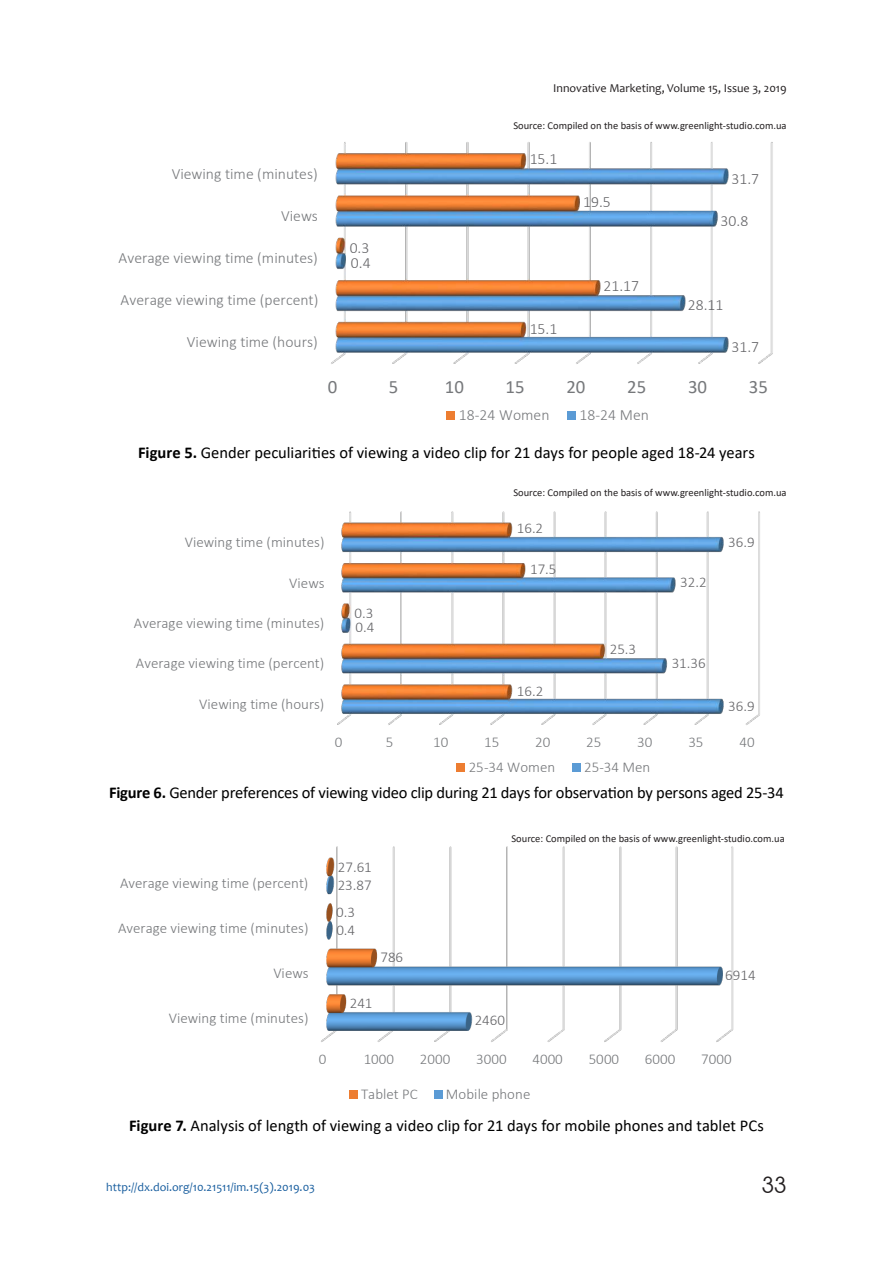
<style>
.page{position:relative;width:893px;height:1263px;background:#fff}
.page>*{position:absolute;margin:0;border:0;box-sizing:border-box;transform-origin:0 0}
.t1{font:22.5px "Avant Garde Gothic C";color:#231f20}
.t2{font:18.9px "Calibri";letter-spacing:.005em;color:#76787b}
.t3{font:16.5px "Calibri";letter-spacing:-.005em;color:#000}
.t4{font:300 15.6px "Calibri";color:#76787b}
.t5{font:300 15.6px "Calibri";color:#636366}
.t6{font:300 15px "Calibri";color:#76787b}
.t7{font:300 15px "Calibri";color:#636366}
.t8{font:12px "Candara";color:#175d9e}
.t9{font:12px "Candara";color:#231f20}
.t10{font:10.5px "Calibri";color:#231f20}
.s1{font-weight:700}
</style>
<div class="page">
<img style="left:331px;top:142px;width:442px;height:222px">
<div style="left:446px;top:411px;width:9px;height:9px;background:#ed7d31"></div>
<div style="left:567px;top:411px;width:9px;height:9px;background:#5b9bd5"></div>
<img style="left:337px;top:511px;width:423px;height:214px">
<div style="left:457px;top:763px;width:8px;height:8px;background:#ed7d31"></div>
<div style="left:572px;top:763px;width:8px;height:8px;background:#5b9bd5"></div>
<img style="left:321px;top:846px;width:413px;height:196px">
<div style="left:349px;top:1090px;width:8px;height:8px;background:#ed7d31"></div>
<div style="left:434px;top:1090px;width:8px;height:8px;background:#5b9bd5"></div>
<p class="t9" style="left:553px;top:83px;width:235px">Innovative Marketing, Volume 15, Issue 3, 2019</p>
<p class="t10" style="left:513px;top:118px;width:275px">Source: Compiled on the basis of www.greenlight-studio.com.ua</p>
<p class="t5" style="left:530px;top:153px;width:29px">15.1</p>
<p class="t4" style="left:172px;top:169px;width:148px">Viewing time (minutes)</p>
<p class="t5" style="left:732px;top:173px;width:29px">31.7</p>
<p class="t5" style="left:583px;top:196px;width:29px">19.5</p>
<p class="t4" style="left:281px;top:211px;width:38px">Views</p>
<p class="t5" style="left:721px;top:215px;width:29px">30.8</p>
<p class="t4" style="left:119px;top:253px;width:201px">Average viewing time (minutes)</p>
<p class="t5" style="left:350px;top:242px;width:21px">0.3</p>
<p class="t5" style="left:351px;top:257px;width:21px">0.4</p>
<p class="t5" style="left:604px;top:280px;width:37px">21.17</p>
<p class="t4" style="left:121px;top:295px;width:199px">Average viewing time (percent)</p>
<p class="t5" style="left:688px;top:299px;width:37px">28.11</p>
<p class="t5" style="left:530px;top:323px;width:29px">15.1</p>
<p class="t4" style="left:187px;top:337px;width:132px">Viewing time (hours)</p>
<p class="t5" style="left:732px;top:341px;width:29px">31.7</p>
<p class="t2" style="left:328px;top:374px;width:11px">0</p>
<p class="t2" style="left:389px;top:374px;width:11px">5</p>
<p class="t2" style="left:445px;top:374px;width:21px">10</p>
<p class="t2" style="left:506px;top:374px;width:21px">15</p>
<p class="t2" style="left:566px;top:374px;width:21px">20</p>
<p class="t2" style="left:627px;top:374px;width:21px">25</p>
<p class="t2" style="left:688px;top:374px;width:21px">30</p>
<p class="t2" style="left:749px;top:374px;width:21px">35</p>
<p class="t4" style="left:459px;top:410px;width:92px">18-24 Women</p>
<p class="t4" style="left:580px;top:410px;width:71px">18-24 Men</p>
<p class="t3" style="left:138px;top:441px;width:618px"><span class="s1">Figure 5.</span> Gender peculiarities of viewing a video clip for 21 days for people aged 18-24 years</p>
<p class="t10" style="left:513px;top:485px;width:275px">Source: Compiled on the basis of www.greenlight-studio.com.ua</p>
<p class="t7" style="left:517px;top:523px;width:28px">16.2</p>
<p class="t6" style="left:185px;top:537px;width:141px">Viewing time (minutes)</p>
<p class="t7" style="left:728px;top:537px;width:28px">36.9</p>
<p class="t7" style="left:530px;top:564px;width:28px">17.5</p>
<p class="t6" style="left:289px;top:577px;width:37px">Views</p>
<p class="t7" style="left:680px;top:576px;width:28px">32.2</p>
<p class="t6" style="left:134px;top:617px;width:192px">Average viewing time (minutes)</p>
<p class="t7" style="left:354px;top:607px;width:20px">0.3</p>
<p class="t7" style="left:355px;top:622px;width:20px">0.4</p>
<p class="t7" style="left:610px;top:643px;width:28px">25.3</p>
<p class="t6" style="left:136px;top:658px;width:190px">Average viewing time (percent)</p>
<p class="t7" style="left:672px;top:657px;width:35px">31.36</p>
<p class="t7" style="left:517px;top:685px;width:28px">16.2</p>
<p class="t6" style="left:199px;top:698px;width:127px">Viewing time (hours)</p>
<p class="t7" style="left:728px;top:700px;width:28px">36.9</p>
<p class="t6" style="left:335px;top:737px;width:9px">0</p>
<p class="t6" style="left:386px;top:737px;width:9px">5</p>
<p class="t6" style="left:433px;top:737px;width:17px">10</p>
<p class="t6" style="left:484px;top:737px;width:17px">15</p>
<p class="t6" style="left:535px;top:737px;width:17px">20</p>
<p class="t6" style="left:586px;top:737px;width:17px">25</p>
<p class="t6" style="left:637px;top:737px;width:17px">30</p>
<p class="t6" style="left:688px;top:737px;width:17px">35</p>
<p class="t6" style="left:739px;top:737px;width:17px">40</p>
<p class="t6" style="left:469px;top:761px;width:88px">25-34 Women</p>
<p class="t6" style="left:584px;top:761px;width:68px">25-34 Men</p>
<p class="t3" style="left:109px;top:781px;width:676px"><span class="s1">Figure 6.</span> Gender preferences of viewing video clip during 21 days for observation by persons aged 25-34</p>
<p class="t10" style="left:511px;top:831px;width:275px">Source: Compiled on the basis of www.greenlight-studio.com.ua</p>
<p class="t7" style="left:338px;top:862px;width:35px">27.61</p>
<p class="t6" style="left:120px;top:877px;width:190px">Average viewing time (percent)</p>
<p class="t7" style="left:338px;top:880px;width:35px">23.87</p>
<p class="t7" style="left:336px;top:907px;width:20px">0.3</p>
<p class="t6" style="left:118px;top:922px;width:192px">Average viewing time (minutes)</p>
<p class="t7" style="left:336px;top:925px;width:20px">0.4</p>
<p class="t7" style="left:380px;top:951px;width:24px">786</p>
<p class="t6" style="left:273px;top:967px;width:37px">Views</p>
<p class="t7" style="left:725px;top:969px;width:32px">6914</p>
<p class="t7" style="left:350px;top:997px;width:24px">241</p>
<p class="t6" style="left:169px;top:1013px;width:141px">Viewing time (minutes)</p>
<p class="t7" style="left:475px;top:1015px;width:32px">2460</p>
<p class="t6" style="left:319px;top:1054px;width:9px">0</p>
<p class="t6" style="left:364px;top:1054px;width:32px">1000</p>
<p class="t6" style="left:420px;top:1054px;width:32px">2000</p>
<p class="t6" style="left:476px;top:1054px;width:32px">3000</p>
<p class="t6" style="left:532px;top:1054px;width:32px">4000</p>
<p class="t6" style="left:589px;top:1054px;width:32px">5000</p>
<p class="t6" style="left:645px;top:1054px;width:32px">6000</p>
<p class="t6" style="left:701px;top:1054px;width:32px">7000</p>
<p class="t6" style="left:361px;top:1088px;width:58px">Tablet PC</p>
<p class="t6" style="left:446px;top:1088px;width:86px">Mobile phone</p>
<p class="t3" style="left:129px;top:1114px;width:636px"><span class="s1">Figure 7.</span> Analysis of length of viewing a video clip for 21 days for mobile phones and tablet PCs</p>
<p class="t8" style="left:106px;top:1182px;width:210px">http://dx.doi.org/10.21511/im.15(3).2019.03</p>
<h1 class="t1" style="left:762px;top:1172px;width:26px">33</h1>
</div>
